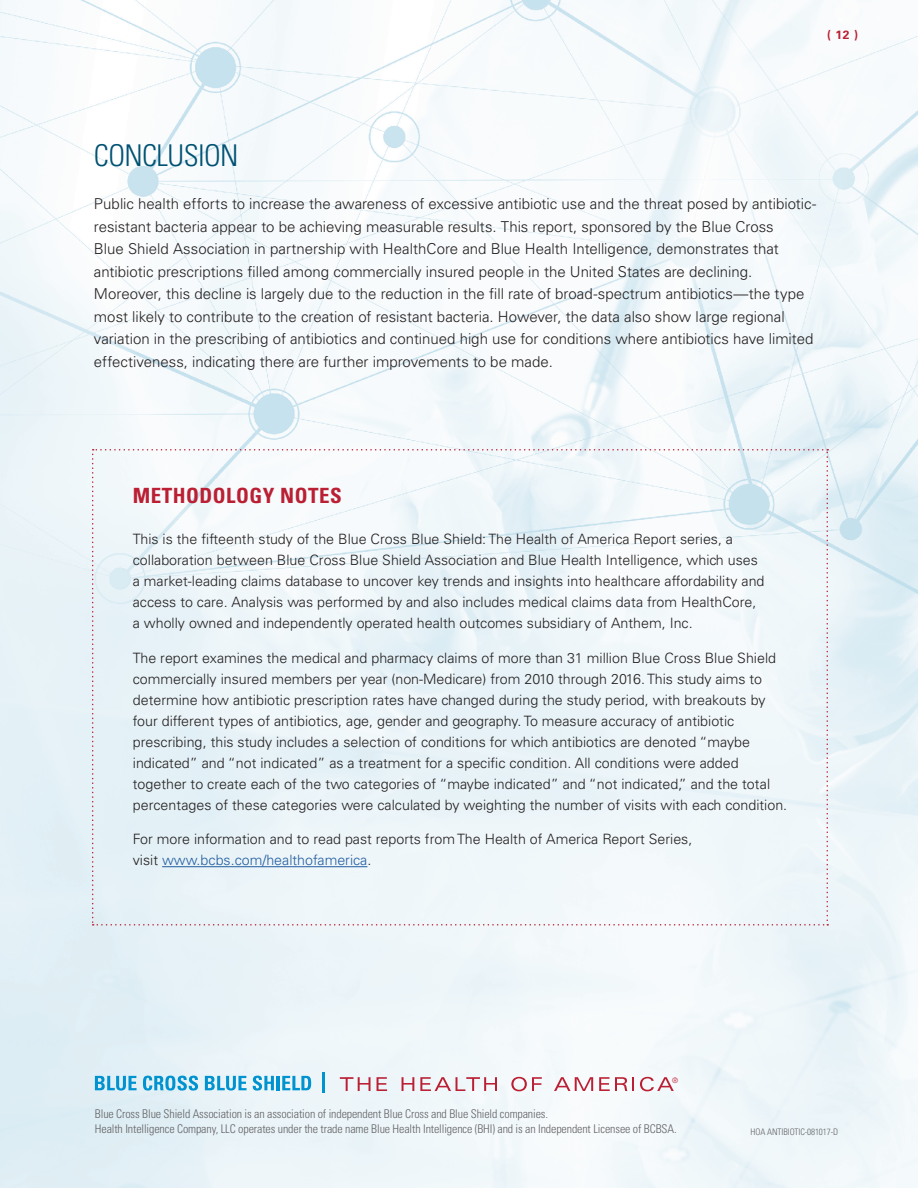
<style>
.page{position:relative;width:918px;height:1188px;background:#fff}
.page>*{position:absolute;margin:0;border:0;box-sizing:border-box;transform-origin:0 0}
.t1{font:300 condensed 30px "Univers";letter-spacing:-.02em;color:#005273}
.t2{font:700 condensed 21px "Univers";letter-spacing:.025em;color:#ba1f33}
.t3{font:300 15px/22.5px "Univers";color:#231f20}
.t4{font:300 14.25px/21px "Univers";color:#231f20}
.t5{font:300 condensed 12px/14.4px "Univers";letter-spacing:-.01em;color:#636366}
.t6{font:700 12px "Univers";color:#ba1f33}
.t7{font:300 condensed 9px "Univers";letter-spacing:-.01em;color:#636366}
.t8{font:300 7.5px "Univers";color:#ba1f33}
.s1{color:#225ea0}
</style>
<div class="page">
<img style="left:0;top:0;width:918px;height:1188px">
<hr style="left:323px;top:1072px;width:2px;height:20px;background:#0093d0">
<hr style="left:277px;top:1076px;width:3px;height:14px;background:#0093d0">
<svg style="left:92px;top:449px;width:736px;height:477px"></svg>
<hr style="left:162px;top:866px;width:205px;height:1px;background:#225ea0">
<svg style="left:95px;top:1076px;width:42px;height:15px"></svg>
<svg style="left:143px;top:1076px;width:55px;height:15px"></svg>
<svg style="left:205px;top:1076px;width:42px;height:15px"></svg>
<svg style="left:253px;top:1076px;width:21px;height:15px"></svg>
<svg style="left:282px;top:1076px;width:30px;height:14px"></svg>
<svg style="left:640px;top:1077px;width:34px;height:14px"></svg>
<svg style="left:340px;top:1077px;width:31px;height:14px"></svg>
<svg style="left:377px;top:1077px;width:10px;height:14px"></svg>
<svg style="left:402px;top:1077px;width:12px;height:14px"></svg>
<svg style="left:420px;top:1077px;width:77px;height:14px"></svg>
<svg style="left:511px;top:1077px;width:31px;height:14px"></svg>
<svg style="left:554px;top:1077px;width:39px;height:14px"></svg>
<svg style="left:599px;top:1077px;width:35px;height:14px"></svg>
<p class="t6" style="left:827px;top:27px;width:33px">( 12 )</p>
<h2 class="t1" style="left:94px;top:138px;width:146px">CONCLUSION</h2>
<p class="t3" style="left:94px;top:193px;width:724px">Public health efforts to increase the awareness of excessive antibiotic use and the threat posed by antibiotic&shy;resistant bacteria appear to be achieving measurable results. This report, sponsored by the Blue Cross<br>Blue Shield Association in partnership with HealthCore and Blue Health Intelligence, demonstrates that antibiotic prescriptions flled among commercially insured people in the United States are declining.<br>Moreover, this decline is largely due to the reduction in the fll rate of broad-spectrum antibiotics—the type most likely to contribute to the creation of resistant bacteria. However, the data also show large regional variation in the prescribing of antibiotics and continued high use for conditions where antibiotics have limited effectiveness, indicating there are further improvements to be made.</p>
<h3 class="t2" style="left:133px;top:483px;width:211px">METHODOLOGY NOTES</h3>
<p class="t4" style="left:133px;top:529px;width:633px">This is the ffteenth study of the Blue Cross Blue Shield: The Health of America Report series, a collaboration between Blue Cross Blue Shield Association and Blue Health Intelligence, which uses a market-leading claims database to uncover key trends and insights into healthcare affordability and access to care. Analysis was performed by and also includes medical claims data from HealthCore, a wholly owned and independently operated health outcomes subsidiary of Anthem, Inc.</p>
<p class="t4" style="left:133px;top:647px;width:656px">The report examines the medical and pharmacy claims of more than 31 million Blue Cross Blue Shield commercially insured members per year (non-Medicare) from 2010 through 2016. This study aims to determine how antibiotic prescription rates have changed during the study period, with breakouts by four different types of antibiotics, age, gender and geography. To measure accuracy of antibiotic prescribing, this study includes a selection of conditions for which antibiotics are denoted “maybe indicated” and “not indicated” as a treatment for a specifc condition. All conditions were added together to create each of the two categories of “maybe indicated” and “not indicated,” and the total percentages of these categories were calculated by weighting the number of visits with each condition.</p>
<p class="t4" style="left:133px;top:829px;width:561px">For more information and to read past reports from The Health of America Report Series, visit <span class="s1">www.bcbs.com/healthofamerica</span>.</p>
<p class="t8" style="left:672px;top:1075px;width:7px">®</p>
<p class="t5" style="left:95px;top:1107px;width:583px">Blue Cross Blue Shield Association is an association of independent Blue Cross and Blue Shield companies.<br>Health Intelligence Company, LLC operates under the trade name Blue Health Intelligence (BHI) and is an Independent Licensee of BCBSA.</p>
<p class="t7" style="left:751px;top:1126px;width:89px">HOA ANTIBIOTIC-081017-D</p>
</div>
